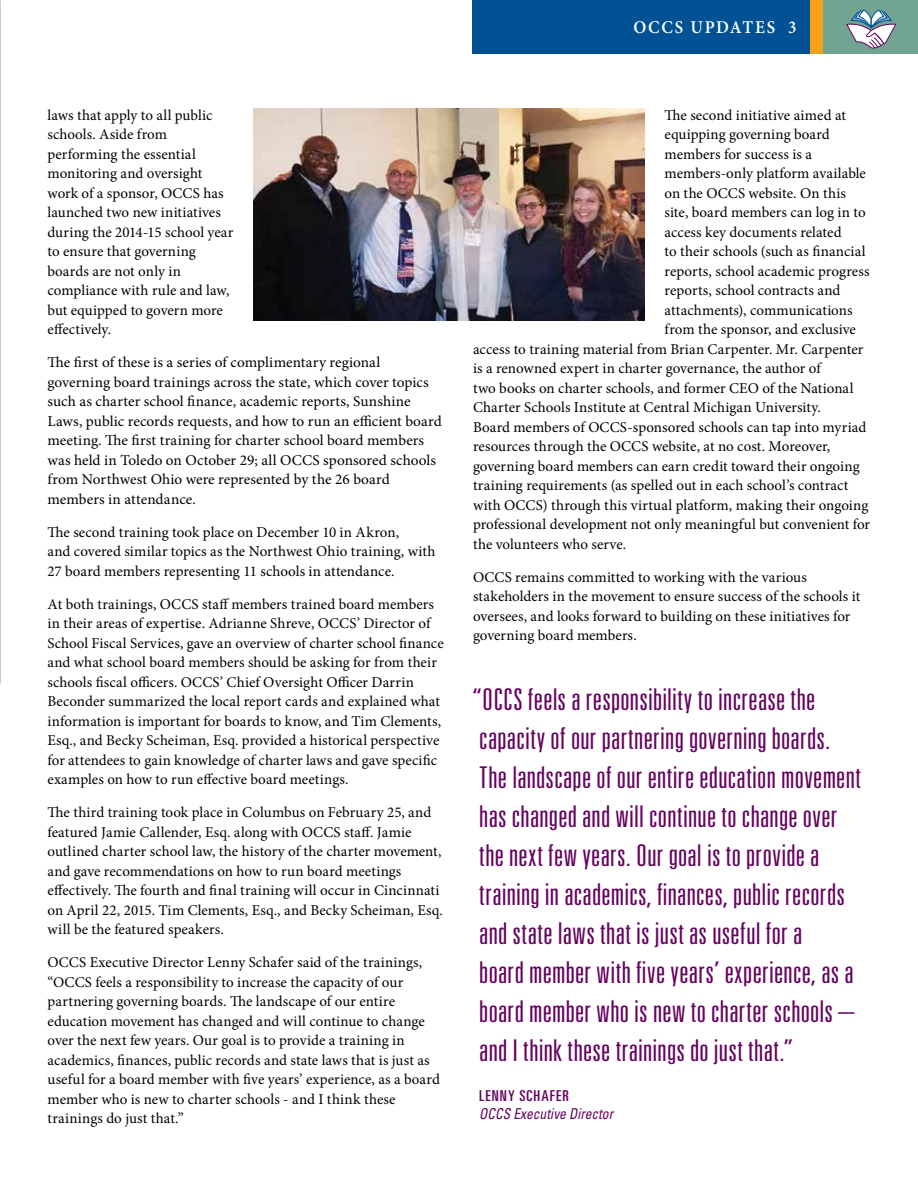
<style>
.page{position:relative;width:918px;height:1188px;background:#fff}
.page>*{position:absolute;margin:0;border:0;box-sizing:border-box;transform-origin:0 0}
.t1{font:300 ultra-condensed 30px/39px "Univers";letter-spacing:.01em;color:#650360;scale:1.1 1}
.t2{font:600 18px "Minion Pro";letter-spacing:.06em;color:#fff;scale:.95 1}
.t3{font:15px/19.5px "Minion Pro";letter-spacing:.005em;color:#000}
.t4{font:italic condensed 15px "Univers";letter-spacing:.005em;color:#650360;scale:.9 1}
.t5{font:ultra-condensed 15px "Univers";letter-spacing:.07em;color:#650360;scale:1.1 1}
</style>
<div class="page">
<div style="left:810px;top:0;width:14px;height:54px;background:#f6a01a"></div>
<div style="left:824px;top:0;width:94px;height:54px;background:#72a492"></div>
<div style="left:472px;top:0;width:338px;height:54px;background:#005295"></div>
<svg style="left:846px;top:9px;width:51px;height:40px"></svg>
<img style="left:254px;top:108px;width:390px;height:213px">
<p class="t2" style="left:633px;top:15px;width:15px">OCC</p>
<p class="t2" style="left:675px;top:15px;width:130px">S UPDATES 3</p>
<p class="t3" style="left:48px;top:106px;width:187px">laws that apply to all public schools. Aside from performing the essential monitoring and oversight work of a sponsor, OCCS has launched two new initiatives during the 2014-15 school year to ensure that governing boards are not only in compliance with rule and law, but equipped to govern more effectively.</p>
<p class="t3" style="left:48px;top:353px;width:396px">The first of these is a series of complimentary regional governing board trainings across the state, which cover topics such as charter school finance, academic reports, Sunshine Laws, public records requests, and how to run an efficient board meeting. The first training for charter school board members was held in Toledo on October 29; all OCCS sponsored schools from Northwest Ohio were represented by the 26 board members in attendance.</p>
<p class="t3" style="left:48px;top:523px;width:389px">The second training took place on December 10 in Akron,<br>and covered similar topics as the Northwest Ohio training, with<br>27 board members representing 11 schools in attendance.</p>
<p class="t3" style="left:48px;top:595px;width:398px">At both trainings, OCCS staff members trained board members in their areas of expertise. Adrianne Shreve, OCCS’ Director of School Fiscal Services, gave an overview of charter school finance and what school board members should be asking for from their schools fiscal officers. OCCS’ Chief Oversight Officer Darrin Beconder summarized the local report cards and explained what information is important for boards to know, and Tim Clements, Esq., and Becky Scheiman, Esq. provided a historical perspective for attendees to gain knowledge of charter laws and gave specific examples on how to run effective board meetings.</p>
<p class="t3" style="left:48px;top:803px;width:397px">The third training took place in Columbus on February 25, and featured Jamie Callender, Esq. along with OCCS staff. Jamie outlined charter school law, the history of the charter movement, and gave recommendations on how to run board meetings effectively. The fourth and final training will occur in Cincinnati on April 22, 2015. Tim Clements, Esq., and Becky Scheiman, Esq. will be the featured speakers.</p>
<p class="t3" style="left:48px;top:953px;width:394px">OCCS Executive Director Lenny Schafer said of the trainings, “OCCS feels a responsibility to increase the capacity of our partnering governing boards. The landscape of our entire education movement has changed and will continue to change over the next few years. Our goal is to provide a training in academics, finances, public records and state laws that is just as useful for a board member with five years’ experience, as a board member who is new to charter schools - and I think these trainings do just that.”</p>
<p class="t3" style="left:665px;top:106px;width:183px">The second initiative aimed at</p>
<p class="t3" style="left:665px;top:125px;width:167px">equipping governing board</p>
<p class="t3" style="left:665px;top:145px;width:149px">members for success is a</p>
<p class="t3" style="left:665px;top:164px;width:203px">members-only platform available</p>
<p class="t3" style="left:665px;top:184px;width:183px">on the OCCS website. On this</p>
<p class="t3" style="left:665px;top:203px;width:203px">site, board members can log in to</p>
<p class="t3" style="left:665px;top:223px;width:179px">access key documents related</p>
<p class="t3" style="left:665px;top:242px;width:203px">to their schools (such as financial</p>
<p class="t3" style="left:665px;top:262px;width:207px">reports, school academic progress</p>
<p class="t3" style="left:665px;top:281px;width:177px">reports, school contracts and</p>
<p class="t3" style="left:665px;top:301px;width:190px">attachments), communications</p>
<p class="t3" style="left:665px;top:320px;width:193px">from the sponsor, and exclusive</p>
<p class="t3" style="left:473px;top:340px;width:392px">access to training material from Brian Carpenter. Mr. Carpenter</p>
<p class="t3" style="left:473px;top:359px;width:349px">is a renowned expert in charter governance, the author of</p>
<p class="t3" style="left:473px;top:379px;width:382px">two books on charter schools, and former CEO of the National</p>
<p class="t3" style="left:473px;top:398px;width:350px">Charter Schools Institute at Central Michigan University.</p>
<p class="t3" style="left:473px;top:418px;width:395px">Board members of OCCS-sponsored schools can tap into myriad</p>
<p class="t3" style="left:473px;top:437px;width:359px">resources through the OCCS website, at no cost. Moreover,</p>
<p class="t3" style="left:473px;top:457px;width:388px">governing board members can earn credit toward their ongoing</p>
<p class="t3" style="left:473px;top:476px;width:377px">training requirements (as spelled out in each school’s contract</p>
<p class="t3" style="left:473px;top:496px;width:397px">with OCCS) through this virtual platform, making their ongoing</p>
<p class="t3" style="left:473px;top:515px;width:399px">professional development not only meaningful but convenient for</p>
<p class="t3" style="left:473px;top:535px;width:155px">the volunteers who serve.</p>
<p class="t3" style="left:473px;top:568px;width:389px">OCCS remains committed to working with the various stakeholders in the movement to ensure success of the schools it oversees, and looks forward to building on these initiatives for governing board members.</p>
<p class="t1" style="left:472px;top:679px;width:355px">“OCCS feels a responsibility to increase the capacity of our partnering governing boards.<br>The landscape of our entire education movement has changed and will continue to change over the next few years. Our goal is to provide a training in academics, finances, public records and state laws that is just as useful for a<br>board member with five years’ experience, as a board member who is new to charter schools – and I think these trainings do just that.”</p>
<p class="t5" style="left:479px;top:1088px;width:83px">LENNY SCHAFER</p>
<p class="t4" style="left:479px;top:1105px;width:150px">OCCS Executive Director</p>
</div>
